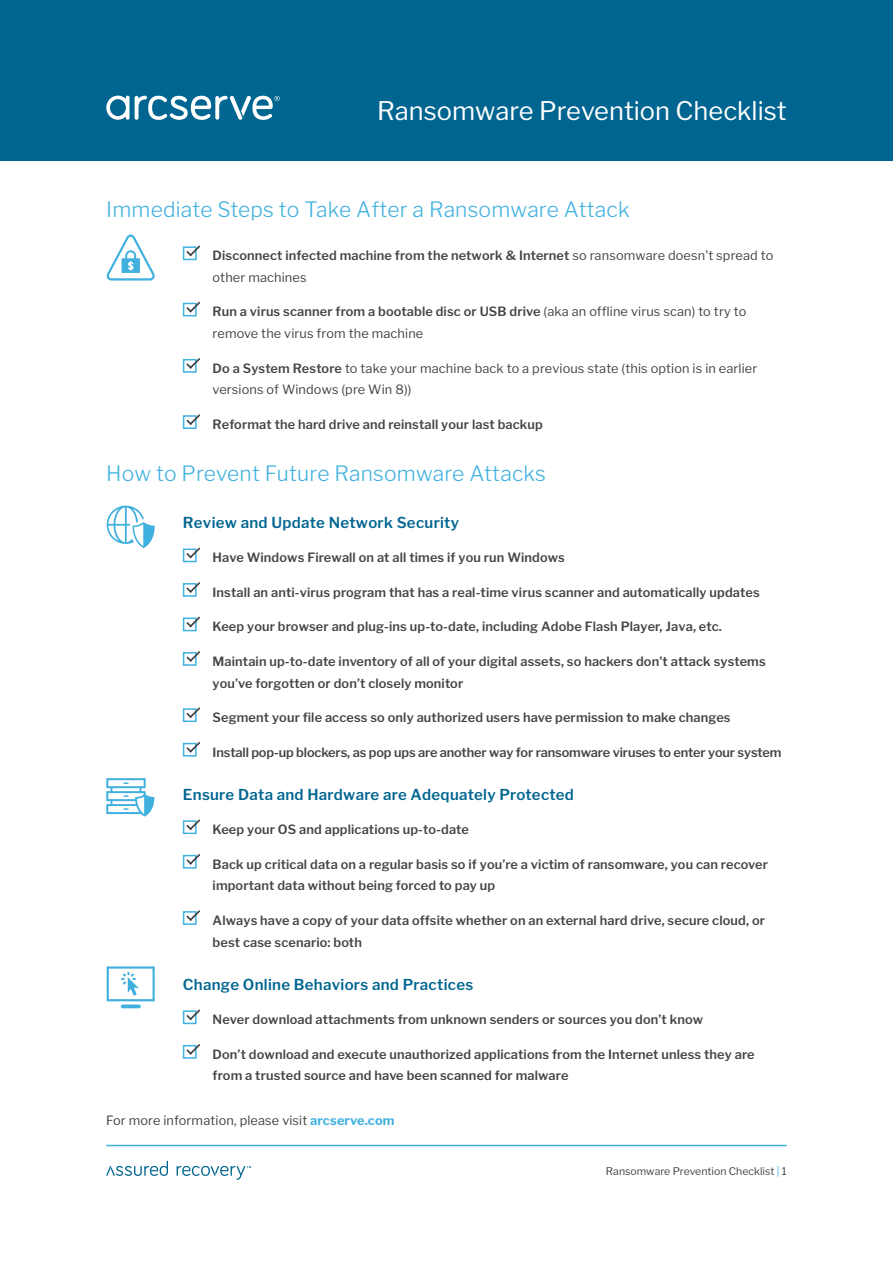
<style>
.page{position:relative;width:893px;height:1263px;background:#fff}
.page>*{position:absolute;margin:0;border:0;box-sizing:border-box;transform-origin:0 0}
.t1{font:25.5px "Libre Franklin";color:#fff}
.t2{font:300 21px "Libre Franklin";letter-spacing:.01em;color:#41b1df}
.t3{font:600 15px "Libre Franklin";letter-spacing:.02em;color:#006590}
.t4{font:600 12.75px/21.8px "Libre Franklin";letter-spacing:.01em;color:#444}
.t5{font:12.75px/21.8px "Libre Franklin";letter-spacing:.01em;color:#444}
.t6{font:600 12.75px "Libre Franklin";letter-spacing:-.01em;color:#444}
.t7{font:10.5px "Libre Franklin";color:#444}
.s1{font-weight:400}
.s2{font-weight:600}
.s3{font-weight:700;color:#41b1df}
.s4{color:#41b1df}
</style>
<div class="page">
<div style="left:0;top:0;width:893px;height:161px;background:#006590"></div>
<hr style="left:106px;top:1145px;width:681px;height:1px;background:#41b1df">
<svg style="left:106px;top:1161px;width:62px;height:15px"></svg>
<svg style="left:177px;top:1166px;width:74px;height:14px"></svg>
<svg style="left:106px;top:96px;width:174px;height:24px"></svg>
<div style="left:183px;top:246px;width:14px;height:14px;border:2px solid #41b1df"></div>
<svg style="left:186px;top:245px;width:14px;height:11px"></svg>
<div style="left:183px;top:303px;width:14px;height:13px;border:2px solid #41b1df"></div>
<svg style="left:186px;top:302px;width:14px;height:11px"></svg>
<div style="left:183px;top:359px;width:14px;height:14px;border:2px solid #41b1df"></div>
<svg style="left:186px;top:358px;width:14px;height:11px"></svg>
<div style="left:183px;top:415px;width:14px;height:14px;border:2px solid #41b1df"></div>
<svg style="left:186px;top:414px;width:14px;height:11px"></svg>
<div style="left:183px;top:548px;width:14px;height:14px;border:2px solid #41b1df"></div>
<svg style="left:186px;top:547px;width:14px;height:11px"></svg>
<div style="left:183px;top:583px;width:14px;height:14px;border:2px solid #41b1df"></div>
<svg style="left:186px;top:582px;width:14px;height:11px"></svg>
<div style="left:183px;top:617px;width:14px;height:14px;border:2px solid #41b1df"></div>
<svg style="left:186px;top:616px;width:14px;height:11px"></svg>
<div style="left:183px;top:652px;width:14px;height:14px;border:2px solid #41b1df"></div>
<svg style="left:186px;top:651px;width:14px;height:11px"></svg>
<div style="left:183px;top:708px;width:14px;height:14px;border:2px solid #41b1df"></div>
<svg style="left:186px;top:707px;width:14px;height:11px"></svg>
<div style="left:183px;top:743px;width:14px;height:13px;border:2px solid #41b1df"></div>
<svg style="left:186px;top:742px;width:14px;height:11px"></svg>
<div style="left:183px;top:820px;width:14px;height:14px;border:2px solid #41b1df"></div>
<svg style="left:186px;top:819px;width:14px;height:11px"></svg>
<div style="left:183px;top:855px;width:14px;height:14px;border:2px solid #41b1df"></div>
<svg style="left:186px;top:854px;width:14px;height:11px"></svg>
<div style="left:183px;top:911px;width:14px;height:14px;border:2px solid #41b1df"></div>
<svg style="left:186px;top:910px;width:14px;height:11px"></svg>
<div style="left:183px;top:1010px;width:14px;height:14px;border:2px solid #41b1df"></div>
<svg style="left:186px;top:1009px;width:14px;height:11px"></svg>
<div style="left:183px;top:1045px;width:14px;height:14px;border:2px solid #41b1df"></div>
<svg style="left:186px;top:1044px;width:14px;height:11px"></svg>
<svg style="left:106px;top:234px;width:49px;height:47px"></svg>
<svg style="left:107px;top:506px;width:48px;height:42px"></svg>
<svg style="left:106px;top:778px;width:48px;height:38px"></svg>
<svg style="left:121px;top:1004px;width:20px;height:4px"></svg>
<svg style="left:107px;top:966px;width:48px;height:35px"></svg>
<h1 class="t1" style="left:377px;top:96px;width:411px">Ransomware Prevention Checklist</h1>
<p class="t2" style="left:106px;top:197px;width:525px">Immediate Steps to Take After a Ransomware Attack</p>
<p class="t4" style="left:213px;top:245px;width:562px">Disconnect infected machine from the network &amp; Internet <span class="s1">so ransomware doesn’t spread to other machines</span></p>
<p class="t5" style="left:213px;top:301px;width:535px"><span class="s2">Run a virus scanner from a bootable disc or USB drive</span> (aka an offline virus scan) to try to remove the virus from the machine</p>
<p class="t5" style="left:213px;top:357px;width:546px"><span class="s2">Do a System Restore</span> to take your machine back to a previous state (this option is in earlier versions of Windows (pre Win 8))</p>
<p class="t4" style="left:213px;top:413px;width:332px">Reformat the hard drive and reinstall your last backup</p>
<p class="t2" style="left:106px;top:460px;width:441px">How to Prevent Future Ransomware Attacks</p>
<p class="t3" style="left:183px;top:513px;width:278px">Review and Update Network Security</p>
<p class="t4" style="left:213px;top:547px;width:354px">Have Windows Firewall on at all times if you run Windows</p>
<p class="t4" style="left:213px;top:581px;width:549px">Install an anti-virus program that has a real-time virus scanner and automatically updates</p>
<p class="t4" style="left:213px;top:616px;width:511px">Keep your browser and plug-ins up-to-date, including Adobe Flash Player, Java, etc.</p>
<p class="t4" style="left:213px;top:650px;width:555px">Maintain up-to-date inventory of all of your digital assets, so hackers don’t attack systems you’ve forgotten or don’t closely monitor</p>
<p class="t4" style="left:213px;top:706px;width:519px">Segment your file access so only authorized users have permission to make changes</p>
<p class="t6" style="left:213px;top:744px;width:570px">Install pop-up blockers, as pop ups are another way for ransomware viruses to enter your system</p>
<p class="t3" style="left:183px;top:785px;width:393px">Ensure Data and Hardware are Adequately Protected</p>
<p class="t4" style="left:213px;top:819px;width:258px">Keep your OS and applications up-to-date</p>
<p class="t4" style="left:213px;top:853px;width:557px">Back up critical data on a regular basis so if you’re a victim of ransomware, you can recover important data without being forced to pay up</p>
<p class="t4" style="left:213px;top:909px;width:554px">Always have a copy of your data offsite whether on an external hard drive, secure cloud, or best case scenario: both</p>
<p class="t3" style="left:183px;top:975px;width:292px">Change Online Behaviors and Practices</p>
<p class="t4" style="left:213px;top:1009px;width:492px">Never download attachments from unknown senders or sources you don’t know</p>
<p class="t4" style="left:213px;top:1043px;width:544px">Don’t download and execute unauthorized applications from the Internet unless they are from a trusted source and have been scanned for malware</p>
<p class="t5" style="left:106px;top:1109px;width:290px">For more information, please visit <span class="s3">arcserve.com</span></p>
<p class="t7" style="left:606px;top:1165px;width:182px">Ransomware Prevention Checklist <span class="s4">|</span> 1</p>
</div>
